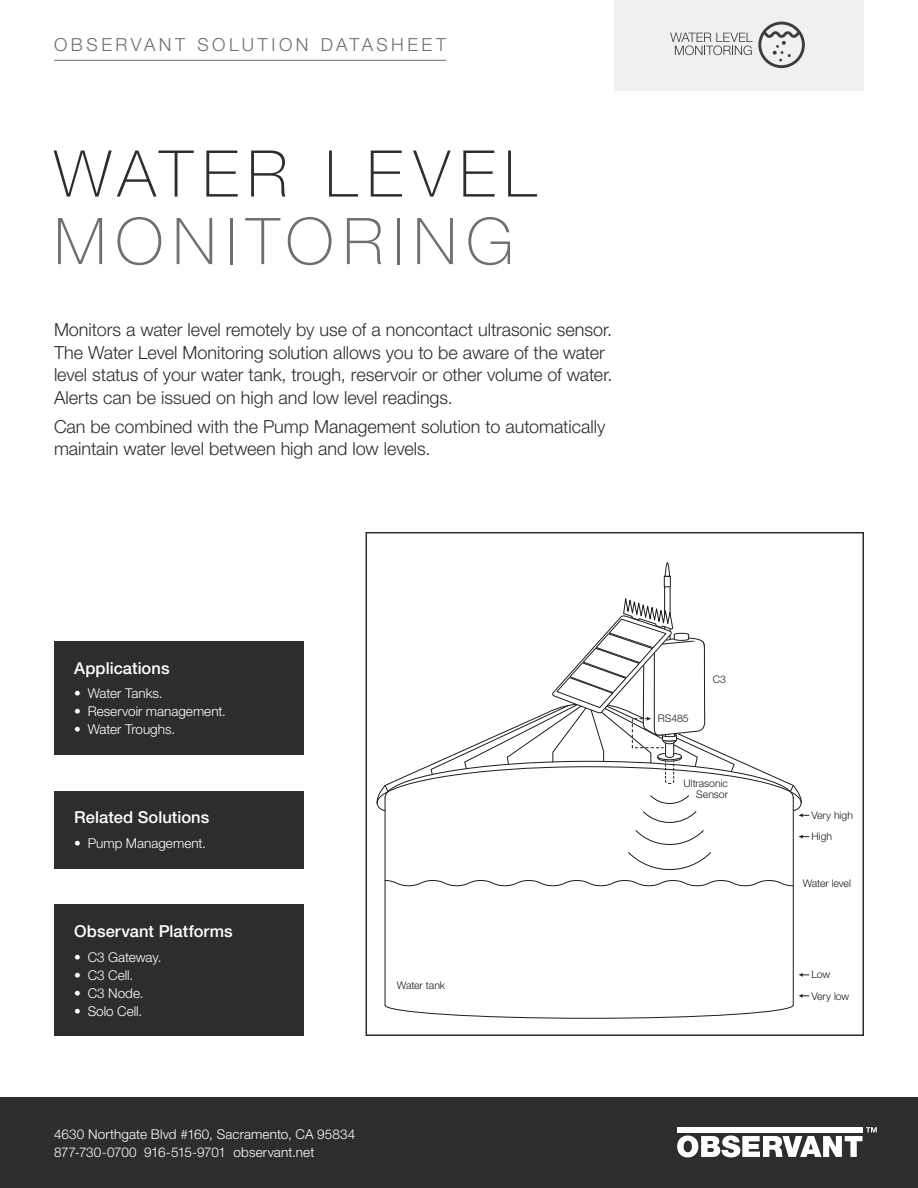
<style>
.page{position:relative;width:918px;height:1188px;background:#fff}
.page>*{position:absolute;margin:0;border:0;box-sizing:border-box;transform-origin:0 0}
.t1{font:100 64.5px "Helvetica Neue LT Std";letter-spacing:.14em;color:#2e2d2c}
.t2{font:100 64.5px "Helvetica Neue LT Std";letter-spacing:.145em;color:#706f6f}
.t3{font:300 18px/22.5px "Helvetica Neue LT Std";color:#2e2d2c}
.t4{font:300 18px "Helvetica Neue LT Std";letter-spacing:.195em;color:#706f6f}
.t5{font:500 16.5px "Helvetica Neue LT Std";letter-spacing:.005em;color:#fff}
.t6{font:300 13.5px/18px "Helvetica Neue LT Std";color:#fff}
.t7{font:300 10.5px/21.3px "Helvetica Neue LT Std";letter-spacing:-.005em;color:#1d1d1b}
</style>
<div class="page">
<div style="left:0;top:1097px;width:918px;height:91px;background:#2e2d2c"></div>
<svg style="left:677px;top:1127px;width:200px;height:30px"></svg>
<div style="left:677px;top:1127px;width:185px;height:6px;background:#fff"></div>
<hr style="left:54px;top:60px;width:392px;height:1px;background:#706f6f">
<div style="left:615px;top:0;width:249px;height:91px;background:#ededed"></div>
<svg style="left:670px;top:22px;width:135px;height:46px"></svg>
<div style="left:54px;top:642px;width:249px;height:113px;background:#2e2d2c"></div>
<div style="left:54px;top:905px;width:249px;height:131px;background:#2e2d2c"></div>
<svg style="left:799px;top:973px;width:10px;height:4px"></svg>
<svg style="left:799px;top:994px;width:10px;height:4px"></svg>
<hr style="left:385px;top:798px;width:1px;height:207px;background:#1d1d1b">
<hr style="left:793px;top:798px;width:1px;height:207px;background:#1d1d1b">
<svg style="left:385px;top:1005px;width:409px;height:14px"></svg>
<svg style="left:376px;top:562px;width:434px;height:325px"></svg>
<div style="left:366px;top:532px;width:498px;height:504px;border:2px solid #2e2d2c"></div>
<div style="left:54px;top:791px;width:249px;height:77px;background:#2e2d2c"></div>
<p class="t4" style="left:54px;top:34px;width:394px">OBSERVANT SOLUTION DATASHEET</p>
<h1 class="t1" style="left:54px;top:137px;width:484px">WATER LEVEL</h1>
<h1 class="t2" style="left:54px;top:204px;width:461px">MONITORING</h1>
<p class="t3" style="left:54px;top:318px;width:560px">Monitors a water level remotely by use of a noncontact ultrasonic sensor.<br>The Water Level Monitoring solution allows you to be aware of the water level status of your water tank, trough, reservoir or other volume of water.<br>Alerts can be issued on high and low level readings.</p>
<p class="t3" style="left:54px;top:415px;width:553px">Can be combined with the Pump Management solution to automatically maintain water level between high and low levels.</p>
<p class="t5" style="left:74px;top:658px;width:97px">Applications</p>
<p class="t6" style="left:74px;top:684px;width:90px">• Water Tanks.</p>
<p class="t6" style="left:74px;top:702px;width:153px">• Reservoir management.</p>
<p class="t6" style="left:74px;top:720px;width:102px">• Water Troughs.</p>
<p class="t5" style="left:74px;top:808px;width:137px">Related Solutions</p>
<p class="t6" style="left:74px;top:834px;width:133px">• Pump Management.</p>
<p class="t5" style="left:74px;top:921px;width:160px">Observant Platforms</p>
<p class="t6" style="left:74px;top:948px;width:89px">• C3 Gateway.</p>
<p class="t6" style="left:74px;top:966px;width:61px">• C3 Cell.</p>
<p class="t6" style="left:74px;top:984px;width:71px">• C3 Node.</p>
<p class="t6" style="left:74px;top:1002px;width:70px">• Solo Cell.</p>
<p class="t7" style="left:397px;top:974px;width:50px">Water tank</p>
<p class="t6" style="left:54px;top:1125px;width:303px">4630 Northgate Blvd #160, Sacramento, CA 95834<br>877-730-0700 916-515-9701 observant.net</p>
<p class="t7" style="left:658px;top:708px;width:32px">RS485</p>
<p class="t7" style="left:713px;top:668px;width:15px">C3</p>
<p class="t7" style="left:684px;top:778px;width:46px;line-height:10.5px;text-align:right">Ultrasonic<br>Sensor</p>
<p class="t7" style="left:811px;top:805px;width:43px">Very high<br>High</p>
<p class="t7" style="left:803px;top:872px;width:50px">Water level</p>
<p class="t7" style="left:811px;top:964px;width:39px">Low<br>Very low</p>
</div>
